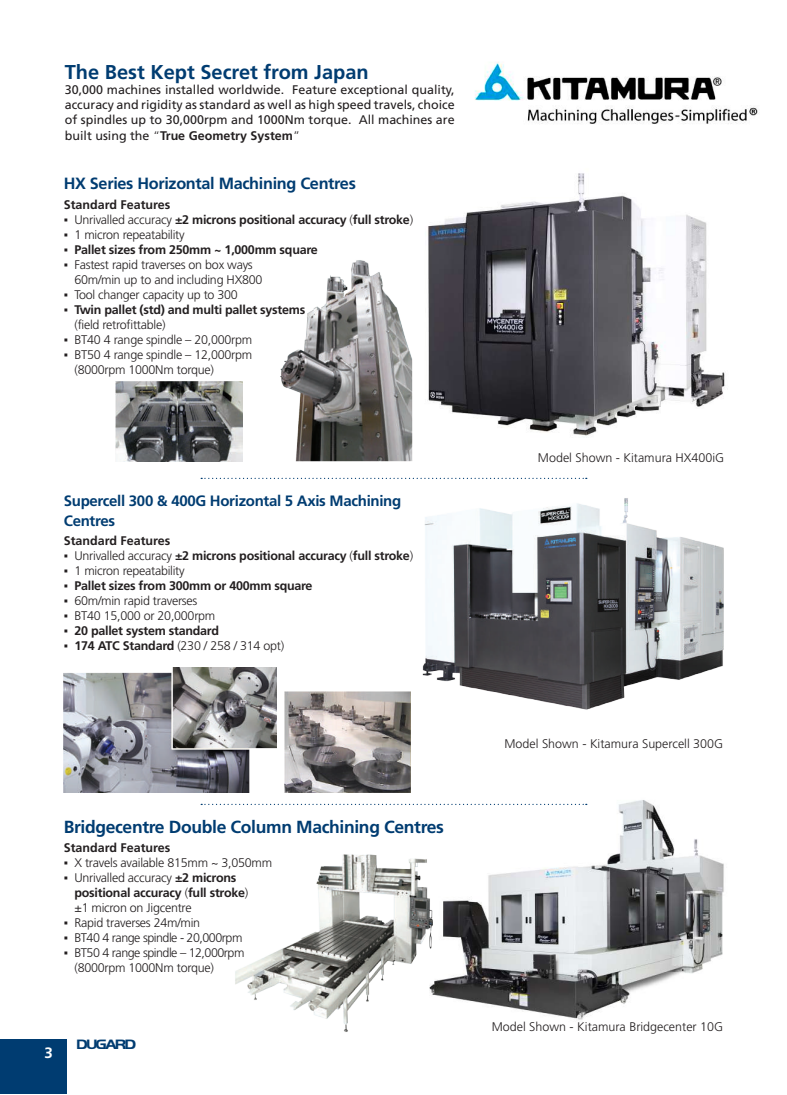
<style>
.page{position:relative;width:787px;height:1095px;background:#fff}
.page>*{position:absolute;margin:0;border:0;box-sizing:border-box;transform-origin:0 0}
.t1{font:700 20px "Frutiger CE";color:#003c71}
.t2{font:700 17.5px "Frutiger CE";letter-spacing:-.02em;color:#003c71}
.t3{font:700 16.25px "Frutiger CE";letter-spacing:-.02em;color:#003c71}
.t4{font:700 15px/19.4px "Frutiger CE";letter-spacing:-.02em;color:#003c71}
.t5{font:700 15px "Frutiger CE";color:#fff}
.t6{font:700 14.12px "Handel Got D";letter-spacing:-.12em;color:#003c71;scale:1.16 1}
.t7{font:300 12.5px/15px "Frutiger CE";letter-spacing:-.02em;color:#231f20}
.t8{font:700 12.5px/15px "Frutiger CE";letter-spacing:-.02em;color:#231f20}
.t9{font:12.5px/15px "Frutiger CE";color:#231f20;text-align:justify}
.t10{font:300 12.5px "Frutiger CE";color:#231f20}
.t11{font:300 12.5px/15px "Frutiger CE";letter-spacing:-.04em;color:#231f20}
.t12{font:700 12.5px "Frutiger CE";color:#231f20}
.s1{font-weight:300}
.s2{font-weight:700}
.s3{font-family:"Calibri";font-weight:400}
</style>
<div class="page">
<div style="left:0;top:1039px;width:67px;height:54px;background:#003c71"></div>
<img style="left:474px;top:62px;width:285px;height:62px">
<img style="left:386px;top:800px;width:338px;height:220px">
<img style="left:235px;top:840px;width:212px;height:192px">
<img style="left:428px;top:173px;width:297px;height:263px">
<img style="left:116px;top:381px;width:126px;height:80px">
<img style="left:280px;top:253px;width:154px;height:209px">
<img style="left:284px;top:691px;width:127px;height:102px">
<img style="left:64px;top:668px;width:212px;height:125px">
<img style="left:365px;top:498px;width:359px;height:224px">
<svg style="left:201px;top:478px;width:386px;height:1px"></svg>
<svg style="left:201px;top:804px;width:386px;height:1px"></svg>
<h1 class="t1" style="left:65px;top:61px;width:305px">The Best Kept Secret from Japan</h1>
<p class="t9" style="left:65px;top:83px;width:391px">30,000 machines installed worldwide. Feature exceptional quality, accuracy and rigidity as standard as well as high speed travels, choice of spindles up to 30,000rpm and 1000Nm torque. All machines are built using the <span class="s1">“</span><span class="s2">True Geometry System</span><span class="s1">”</span></p>
<h3 class="t3" style="left:64px;top:174px;width:293px">HX Series Horizontal Machining Centres</h3>
<p class="t12" style="left:64px;top:197px;width:108px">Standard Features</p>
<p class="t8" style="left:64px;top:212px;width:351px"><span class="s3">▪</span> <span class="s1">Unrivalled accuracy</span> ±2 microns positional accuracy <span class="s1">(</span>full stroke<span class="s1">)</span></p>
<p class="t7" style="left:64px;top:227px;width:122px"><span class="s3">▪</span> 1 micron repeatability</p>
<p class="t8" style="left:64px;top:242px;width:255px"><span class="s3">▪</span> Pallet sizes from 250mm ~ 1,000mm square</p>
<p class="t7" style="left:74px;top:257px;width:189px;text-indent:-11px"><span class="s3">▪</span> Fastest rapid traverses on box ways<br>60m/min up to and including HX800</p>
<p class="t7" style="left:64px;top:287px;width:176px"><span class="s3">▪</span> Tool changer capacity up to 300</p>
<p class="t8" style="left:74px;top:302px;width:232px;text-indent:-11px"><span class="s3">▪</span> Twin pallet (std) and multi pallet systems <span class="s1">(field retrofittable)</span></p>
<p class="t7" style="left:64px;top:332px;width:190px"><span class="s3">▪</span> BT40 4 range spindle – 20,000rpm</p>
<p class="t7" style="left:74px;top:347px;width:179px;text-indent:-11px"><span class="s3">▪</span> BT50 4 range spindle – 12,000rpm (8000rpm 1000Nm torque)</p>
<p class="t4" style="left:64px;top:491px;width:339px">Supercell 300 &amp; 400G Horizontal 5 Axis Machining<br>Centres</p>
<p class="t12" style="left:64px;top:533px;width:108px">Standard Features</p>
<p class="t8" style="left:64px;top:548px;width:351px"><span class="s3">▪</span> <span class="s1">Unrivalled accuracy</span> ±2 microns positional accuracy <span class="s1">(</span>full stroke<span class="s1">)</span></p>
<p class="t7" style="left:64px;top:563px;width:122px"><span class="s3">▪</span> 1 micron repeatability</p>
<p class="t8" style="left:64px;top:578px;width:250px"><span class="s3">▪</span> Pallet sizes from 300mm or 400mm square</p>
<p class="t7" style="left:64px;top:593px;width:135px"><span class="s3">▪</span> 60m/min rapid traverses</p>
<p class="t7" style="left:64px;top:608px;width:153px"><span class="s3">▪</span> BT40 15,000 or 20,000rpm</p>
<p class="t8" style="left:64px;top:623px;width:157px"><span class="s3">▪</span> 20 pallet system standard</p>
<p class="t7" style="left:64px;top:638px;width:222px"><span class="s3">▪</span> <span class="s2">174 ATC Standard</span> (230 / 258 / 314 opt)</p>
<h2 class="t2" style="left:64px;top:816px;width:382px">Bridgecentre Double Column Machining Centres</h2>
<p class="t12" style="left:64px;top:840px;width:108px">Standard Features</p>
<p class="t7" style="left:64px;top:855px;width:210px"><span class="s3">▪</span> X travels available 815mm ~ 3,050mm</p>
<p class="t7" style="left:74px;top:870px;width:175px;text-indent:-11px"><span class="s3">▪</span> Unrivalled accuracy <span class="s2">±2 microns positional accuracy</span> (<span class="s2">full stroke</span>) ±1 micron on Jigcentre</p>
<p class="t7" style="left:64px;top:915px;width:138px"><span class="s3">▪</span> Rapid traverses 24m/min</p>
<p class="t11" style="left:64px;top:930px;width:180px"><span class="s3">▪</span> BT40 4 range spindle - 20,000rpm</p>
<p class="t11" style="left:74px;top:945px;width:171px;text-indent:-11px"><span class="s3">▪</span> BT50 4 range spindle – 12,000rpm (8000rpm 1000Nm torque)</p>
<p class="t5" style="left:44px;top:1044px;width:10px">3</p>
<p class="t6" style="left:76px;top:1036px;width:53px">DUGARD</p>
<p class="t10" style="left:538px;top:451px;width:188px">Model Shown - Kitamura HX400iG</p>
<p class="t10" style="left:504px;top:736px;width:220px">Model Shown - Kitamura Supercell 300G</p>
<p class="t10" style="left:492px;top:1019px;width:233px">Model Shown - Kitamura Bridgecenter 10G</p>
</div>
